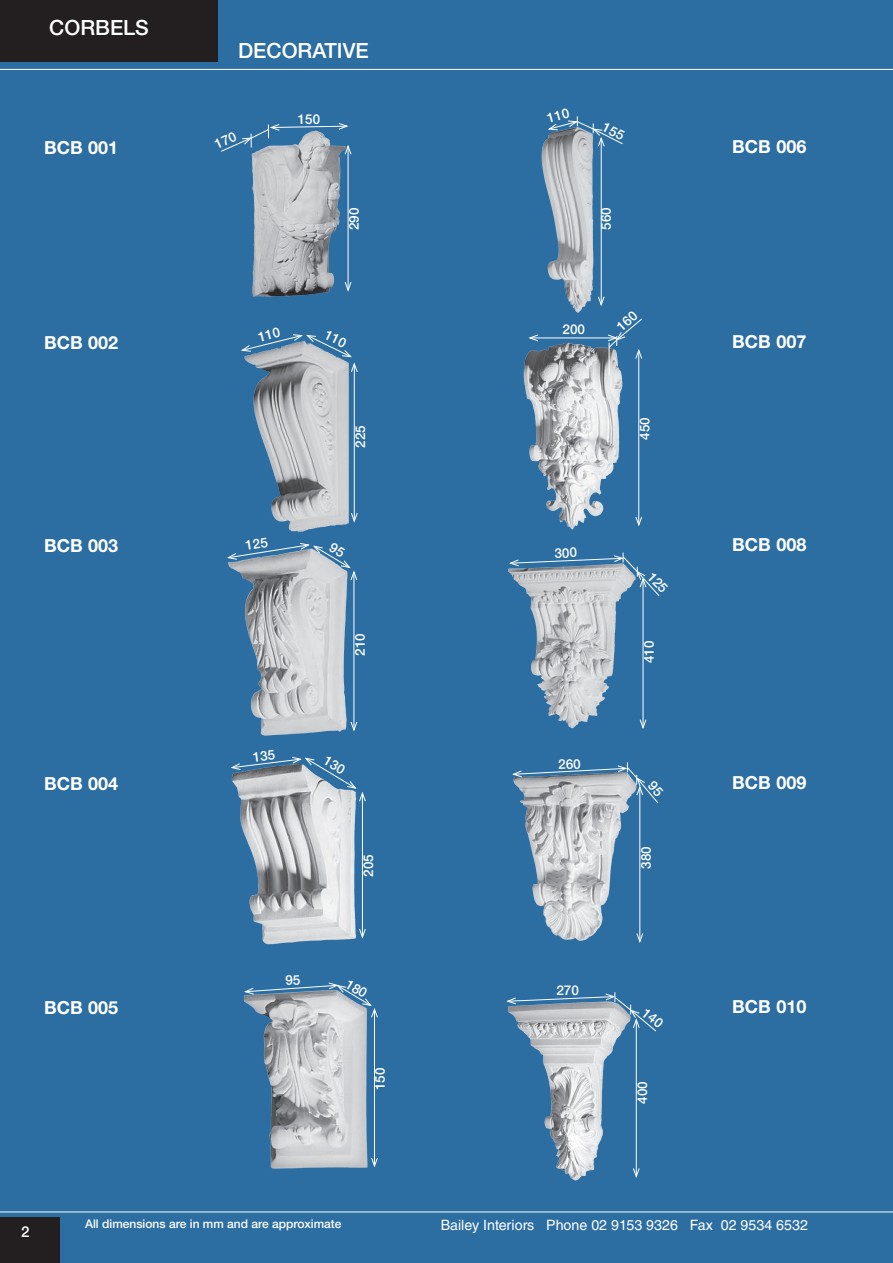
<style>
.page{position:relative;width:893px;height:1263px;background:#2c6ea2}
.page>*{position:absolute;margin:0;border:0;box-sizing:border-box;transform-origin:0 0}
.white{font:500 21px "Helvetica Neue LT Std";color:#fff}
.product_code{font:700 18px "Helvetica Neue LT Std";color:#fff}
.Label{font:500 15px "Helvetica Neue LT Std";color:#fff}
.t1{font:14.25px "Helvetica LT Std";color:#fff}
.measurement{font:500 13.5px "Helvetica Neue LT Std";color:#fff}
.t2{font:500 12px "Helvetica Neue LT Std";color:#fff}
</style>
<div class="page">
<div style="left:0;top:1217px;width:60px;height:46px;background:#231f20"></div>
<div style="left:0;top:0;width:218px;height:62px;background:#231f20"></div>
<hr style="left:0;top:1211px;width:893px;height:1px;background:#fff">
<hr style="left:0;top:69px;width:893px;height:1px;background:#fff">
<img style="left:251px;top:153px;width:101px;height:144px">
<img style="left:541px;top:139px;width:60px;height:174px">
<img style="left:244px;top:357px;width:111px;height:175px">
<img style="left:523px;top:341px;width:120px;height:189px">
<img style="left:245px;top:579px;width:113px;height:157px">
<img style="left:508px;top:568px;width:139px;height:161px">
<img style="left:230px;top:767px;width:133px;height:178px">
<img style="left:522px;top:803px;width:136px;height:138px">
<img style="left:243px;top:998px;width:132px;height:171px">
<img style="left:506px;top:1001px;width:150px;height:180px">
<hr style="left:348px;top:146px;width:1px;height:144px;background:#fff">
<svg style="left:345px;top:282px;width:6px;height:9px"></svg>
<hr style="left:354px;top:364px;width:1px;height:157px;background:#fff">
<svg style="left:351px;top:363px;width:7px;height:9px"></svg>
<svg style="left:351px;top:513px;width:7px;height:9px"></svg>
<hr style="left:354px;top:572px;width:1px;height:158px;background:#fff">
<svg style="left:350px;top:721px;width:7px;height:10px"></svg>
<hr style="left:362px;top:793px;width:1px;height:144px;background:#fff">
<svg style="left:359px;top:928px;width:7px;height:10px"></svg>
<hr style="left:374px;top:1009px;width:1px;height:157px;background:#fff">
<svg style="left:371px;top:1157px;width:7px;height:10px"></svg>
<hr style="left:601px;top:138px;width:1px;height:167px;background:#fff">
<hr style="left:638px;top:350px;width:1px;height:175px;background:#fff">
<svg style="left:635px;top:516px;width:7px;height:10px"></svg>
<hr style="left:643px;top:579px;width:1px;height:149px;background:#fff">
<svg style="left:640px;top:719px;width:6px;height:10px"></svg>
<hr style="left:640px;top:787px;width:1px;height:154px;background:#fff">
<svg style="left:636px;top:933px;width:7px;height:10px"></svg>
<hr style="left:636px;top:1020px;width:1px;height:156px;background:#fff">
<svg style="left:633px;top:1168px;width:7px;height:9px"></svg>
<hr style="left:530px;top:338px;width:86px;height:1px;background:#fff">
<svg style="left:529px;top:334px;width:9px;height:7px"></svg>
<hr style="left:609px;top:343px;width:1px;height:32px;background:#fff">
<svg style="left:221px;top:123px;width:130px;height:32px"></svg>
<svg style="left:241px;top:334px;width:111px;height:23px"></svg>
<svg style="left:507px;top:992px;width:150px;height:39px"></svg>
<svg style="left:547px;top:116px;width:76px;height:31px"></svg>
<svg style="left:227px;top:543px;width:130px;height:37px"></svg>
<svg style="left:231px;top:756px;width:135px;height:46px"></svg>
<svg style="left:244px;top:982px;width:134px;height:36px"></svg>
<svg style="left:509px;top:552px;width:151px;height:44px"></svg>
<svg style="left:512px;top:762px;width:147px;height:41px"></svg>
<svg style="left:598px;top:296px;width:44px;height:63px"></svg>
<p class="white" style="left:49px;top:15px;width:101px">CORBELS</p>
<p class="white" style="left:238px;top:38px;width:132px">DECORATIVE</p>
<p class="product_code" style="left:44px;top:136px;width:76px">BCB 001</p>
<p class="product_code" style="left:732px;top:136px;width:76px">BCB 006</p>
<p class="measurement" style="left:346px;top:230px;width:24px;rotate:-90deg">290</p>
<p class="measurement" style="left:598px;top:230px;width:24px;rotate:-90deg">560</p>
<p class="product_code" style="left:44px;top:331px;width:76px">BCB 002</p>
<p class="measurement" style="left:563px;top:321px;width:24px">200</p>
<p class="product_code" style="left:732px;top:331px;width:76px">BCB 007</p>
<p class="measurement" style="left:352px;top:448px;width:24px;rotate:-90deg">225</p>
<p class="measurement" style="left:637px;top:440px;width:24px;rotate:-90deg">450</p>
<p class="product_code" style="left:44px;top:534px;width:76px">BCB 003</p>
<p class="product_code" style="left:732px;top:533px;width:76px">BCB 008</p>
<p class="measurement" style="left:352px;top:656px;width:24px;rotate:-90deg">210</p>
<p class="measurement" style="left:641px;top:663px;width:24px;rotate:-90deg">410</p>
<p class="product_code" style="left:44px;top:772px;width:76px">BCB 004</p>
<p class="product_code" style="left:732px;top:771px;width:76px">BCB 009</p>
<p class="measurement" style="left:360px;top:877px;width:24px;rotate:-90deg">205</p>
<p class="measurement" style="left:638px;top:869px;width:24px;rotate:-90deg">380</p>
<p class="measurement" style="left:556px;top:982px;width:24px">270</p>
<p class="product_code" style="left:44px;top:996px;width:76px">BCB 005</p>
<p class="product_code" style="left:732px;top:995px;width:76px">BCB 010</p>
<p class="measurement" style="left:372px;top:1090px;width:24px;rotate:-90deg">150</p>
<p class="measurement" style="left:634px;top:1104px;width:24px;rotate:-90deg">400</p>
<p class="Label" style="left:21px;top:1223px;width:10px">2</p>
<p class="t1" style="left:441px;top:1216px;width:369px">Bailey Interiors Phone 02 9153 9326 Fax 02 9534 6532</p>
<p class="t2" style="left:85px;top:1216px;width:258px">All dimensions are in mm and are approximate</p>
</div>
